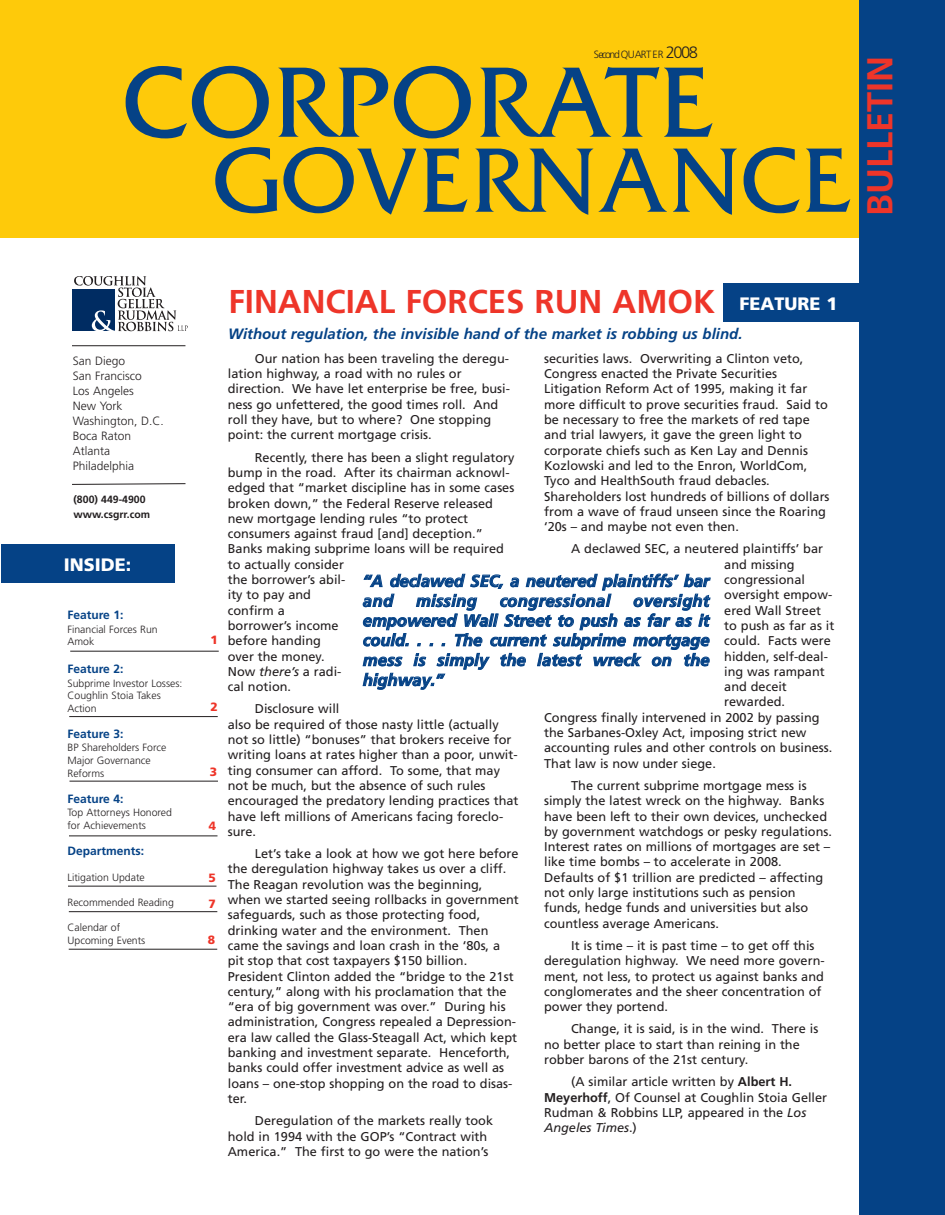
<style>
.page{position:relative;width:945px;height:1215px;background:#fff}
.page>*{position:absolute;margin:0;border:0;box-sizing:border-box;transform-origin:0 0}
.t1{font:105px "Friz Quadrata";letter-spacing:.03em;color:#054286}
.t2{font:96px "Friz Quadrata";letter-spacing:.03em;color:#054286}
.t3{font:700 36px "Frutiger";color:#ee3529}
.t4{font:700 33px "Frutiger";color:#ee3529}
.t5{font:18px "Frutiger Black TT";color:#fff}
.t6{font:italic 700 16.5px/19.8px "Frutiger";letter-spacing:.01em;color:#054286}
.t7{font:italic 700 15px "Frutiger";color:#054286}
.t8{font:12.75px/15.3px "Frutiger";color:#231f20}
.t9{font:300 12px/15px "Frutiger";color:#231f20}
.t10{font:700 12px "Frutiger";color:#054286}
.t11{font:12px "Frutiger Black TT";color:#ee3529}
.t12{font:300 10.5px/12.6px "Frutiger";color:#231f20}
.t13{font:700 10.5px/15px "Frutiger";color:#231f20}
.t14{font:10.5px "Frutiger Light TT";letter-spacing:-.05em;color:#231f20}
.s1{font-size:16.5px}
.s2{font-family:"Frutiger Black TT";font-weight:400;font-size:18px;color:#fff}
.s3{font-weight:700}
.s4{font-style:italic}
</style>
<div class="page">
<div style="left:0;top:0;width:932px;height:238px;background:#feca0a"></div>
<div style="left:2px;top:544px;width:174px;height:39px;background:#054286"></div>
<div style="left:72px;top:289px;width:42px;height:42px;background:#002c62"></div>
<svg style="left:74px;top:276px;width:114px;height:55px"></svg>
<svg style="left:72px;top:483px;width:114px;height:2px"></svg>
<hr style="left:72px;top:345px;width:113px;height:1px;background:#231f20">
<hr style="left:70px;top:651px;width:149px;height:1px;background:#231f20">
<hr style="left:69px;top:716px;width:149px;height:1px;background:#231f20">
<div style="left:724px;top:283px;width:167px;height:39px;background:#054286"></div>
<hr style="left:69px;top:949px;width:148px;height:1px;background:#231f20">
<div style="left:860px;top:0;width:85px;height:1215px;background:#054286"></div>
<hr style="left:69px;top:911px;width:148px;height:1px;background:#231f20">
<hr style="left:69px;top:781px;width:149px;height:1px;background:#231f20">
<hr style="left:69px;top:836px;width:149px;height:1px;background:#231f20">
<hr style="left:68px;top:886px;width:148px;height:1px;background:#231f20">
<p class="t14" style="left:594px;top:48px;width:106px">SecondQUART ER <span class="s1">2008</span></p>
<h1 class="t1" style="left:124px;top:39px;width:592px">CORPORATE</h1>
<h2 class="t2" style="left:213px;top:122px;width:640px">GOVERNANCE</h2>
<h3 class="t3" style="left:866px;top:216px;width:161px;rotate:-90deg">BULLETIN</h3>
<h3 class="t4" style="left:228px;top:289px;width:611px">FINANCIAL FORCES RUN AMOK <span class="s2">FEATURE 1</span></h3>
<p class="t7" style="left:228px;top:328px;width:516px">Without regulation, the invisible hand of the market is robbing us blind.</p>
<p class="t9" style="left:73px;top:354px;width:93px">San Diego<br>San Francisco<br>Los Angeles<br>New York<br>Washington, D.C.<br>Boca Raton<br>Atlanta<br>Philadelphia</p>
<p class="t8" style="left:544px;top:352px;width:287px">securities laws. Overwriting a Clinton veto, Congress enacted the Private Securities Litigation Reform Act of 1995, making it far more difficult to prove securities fraud. Said to be necessary to free the markets of red tape and trial lawyers, it gave the green light to corporate chiefs such as Ken Lay and Dennis Kozlowski and led to the Enron, WorldCom, Tyco and HealthSouth fraud debacles.<br>Shareholders lost hundreds of billions of dollars from a wave of fraud unseen since the Roaring ‘20s – and maybe not even then.</p>
<p class="t8" style="left:571px;top:542px;width:253px">A declawed SEC, a neutered plaintiffs’ bar</p>
<p class="t8" style="left:724px;top:558px;width:72px">and missing</p>
<p class="t8" style="left:724px;top:573px;width:82px">congressional</p>
<p class="t8" style="left:724px;top:588px;width:110px">oversight empow-</p>
<p class="t8" style="left:724px;top:604px;width:98px">ered Wall Street</p>
<p class="t8" style="left:724px;top:619px;width:112px">to push as far as it</p>
<p class="t8" style="left:724px;top:634px;width:108px">could. Facts were</p>
<p class="t8" style="left:724px;top:649px;width:105px">hidden, self-deal-</p>
<p class="t8" style="left:724px;top:665px;width:102px">ing was rampant</p>
<p class="t8" style="left:724px;top:680px;width:64px">and deceit</p>
<p class="t8" style="left:724px;top:695px;width:62px">rewarded.</p>
<p class="t8" style="left:544px;top:711px;width:277px">Congress finally intervened in 2002 by passing</p>
<p class="t8" style="left:544px;top:726px;width:264px">the Sarbanes-Oxley Act, imposing strict new</p>
<p class="t8" style="left:544px;top:741px;width:290px">accounting rules and other controls on business.</p>
<p class="t8" style="left:544px;top:757px;width:173px">That law is now under siege.</p>
<p class="t8" style="left:544px;top:779px;width:289px;text-indent:27px">The current subprime mortgage mess is simply the latest wreck on the highway. Banks have been left to their own devices, unchecked by government watchdogs or pesky regulations.<br>Interest rates on millions of mortgages are set – like time bombs – to accelerate in 2008.<br>Defaults of $1 trillion are predicted – affecting not only large institutions such as pension funds, hedge funds and universities but also countless average Americans.</p>
<p class="t8" style="left:544px;top:939px;width:282px;text-indent:27px">It is time – it is past time – to get off this deregulation highway. We need more govern&shy;ment, not less, to protect us against banks and conglomerates and the sheer concentration of power they portend.</p>
<p class="t8" style="left:544px;top:1022px;width:276px;text-indent:27px">Change, it is said, is in the wind. There is no better place to start than reining in the robber barons of the 21st century.</p>
<p class="t8" style="left:544px;top:1075px;width:285px;text-indent:27px">(A similar article written by <span class="s3">Albert H.<br>Meyerhoff</span>, Of Counsel at Coughlin Stoia Geller Rudman &amp; Robbins LLP, appeared in the <span class="s4">Los Angeles Times</span>.)</p>
<p class="t8" style="left:228px;top:352px;width:284px;text-indent:27px">Our nation has been traveling the deregu&shy;lation highway, a road with no rules or direction. We have let enterprise be free, busi&shy;ness go unfettered, the good times roll. And roll they have, but to where? One stopping point: the current mortgage crisis.</p>
<p class="t8" style="left:228px;top:451px;width:288px;text-indent:27px">Recently, there has been a slight regulatory bump in the road. After its chairman acknowl&shy;edged that “market discipline has in some cases broken down,” the Federal Reserve released new mortgage lending rules “to protect consumers against fraud [and] deception.”<br>Banks making subprime loans will be required to actually consider<br>the borrower’s abil-<br>ity to pay and<br>confirm a<br>borrower’s income<br>before handing<br>over the money.<br>Now <span class="s4">there’s</span> a radi-<br>cal notion.</p>
<p class="t8" style="left:228px;top:702px;width:292px;text-indent:27px">Disclosure will<br>also be required of those nasty little (actually not so little) “bonuses” that brokers receive for writing loans at rates higher than a poor, unwit&shy;ting consumer can afford. To some, that may not be much, but the absence of such rules encouraged the predatory lending practices that have left millions of Americans facing foreclo&shy;sure.</p>
<p class="t8" style="left:228px;top:847px;width:293px;text-indent:27px">Let’s take a look at how we got here before the deregulation highway takes us over a cliff.<br>The Reagan revolution was the beginning,<br>when we started seeing rollbacks in government safeguards, such as those protecting food, drinking water and the environment. Then came the savings and loan crash in the ‘80s, a pit stop that cost taxpayers $150 billion.<br>President Clinton added the “bridge to the 21st century,” along with his proclamation that the “era of big government was over.” During his administration, Congress repealed a Depression&shy;era law called the Glass-Steagall Act, which kept banking and investment separate. Henceforth, banks could offer investment advice as well as loans – one-stop shopping on the road to disas&shy;ter.</p>
<p class="t8" style="left:228px;top:1114px;width:267px;text-indent:27px">Deregulation of the markets really took hold in 1994 with the GOP’s “Contract with<br>America.” The first to go were the nation’s</p>
<p class="t13" style="left:74px;top:493px;width:78px">(800) 449-4900 www.csgrr.com</p>
<h3 class="t5" style="left:64px;top:554px;width:69px">INSIDE:</h3>
<p class="t6" style="left:363px;top:572px;width:348px">“A declawed SEC, a neutered plaintiffs’ bar and</p>
<p class="t6" style="left:363px;top:592px;width:348px;text-align:justify;text-indent:270px">oversight empowered Wall Street to push as far as it could. . . . The current subprime mortgage mess is simply the latest wreck on the highway.”</p>
<p class="t6" style="left:416px;top:592px;width:62px">missing</p>
<p class="t6" style="left:500px;top:592px;width:112px">congressional</p>
<p class="t10" style="left:68px;top:610px;width:58px">Feature 1:</p>
<p class="t12" style="left:67px;top:623px;width:92px">Financial Forces Run<br>Amok</p>
<p class="t10" style="left:68px;top:664px;width:58px">Feature 2:</p>
<p class="t12" style="left:68px;top:677px;width:116px">Subprime Investor Losses:<br>Coughlin Stoia Takes<br>Action</p>
<p class="t10" style="left:68px;top:729px;width:58px">Feature 3:</p>
<p class="t12" style="left:67px;top:742px;width:100px">BP Shareholders Force<br>Major Governance<br>Reforms</p>
<p class="t10" style="left:68px;top:794px;width:58px">Feature 4:</p>
<p class="t12" style="left:67px;top:807px;width:106px">Top Attorneys Honored for Achievements</p>
<p class="t10" style="left:68px;top:846px;width:78px">Departments:</p>
<p class="t12" style="left:68px;top:872px;width:79px">Litigation Update</p>
<p class="t12" style="left:67px;top:897px;width:108px">Recommended Reading</p>
<p class="t12" style="left:68px;top:922px;width:79px">Calendar of<br>Upcoming Events</p>
<p class="t11" style="left:211px;top:633px;width:9px">1</p>
<p class="t11" style="left:210px;top:700px;width:9px">2</p>
<p class="t11" style="left:210px;top:765px;width:9px">3</p>
<p class="t11" style="left:209px;top:819px;width:9px">4</p>
<p class="t11" style="left:208px;top:871px;width:9px">5</p>
<p class="t11" style="left:208px;top:896px;width:9px">7</p>
<p class="t11" style="left:208px;top:933px;width:9px">8</p>
</div>
